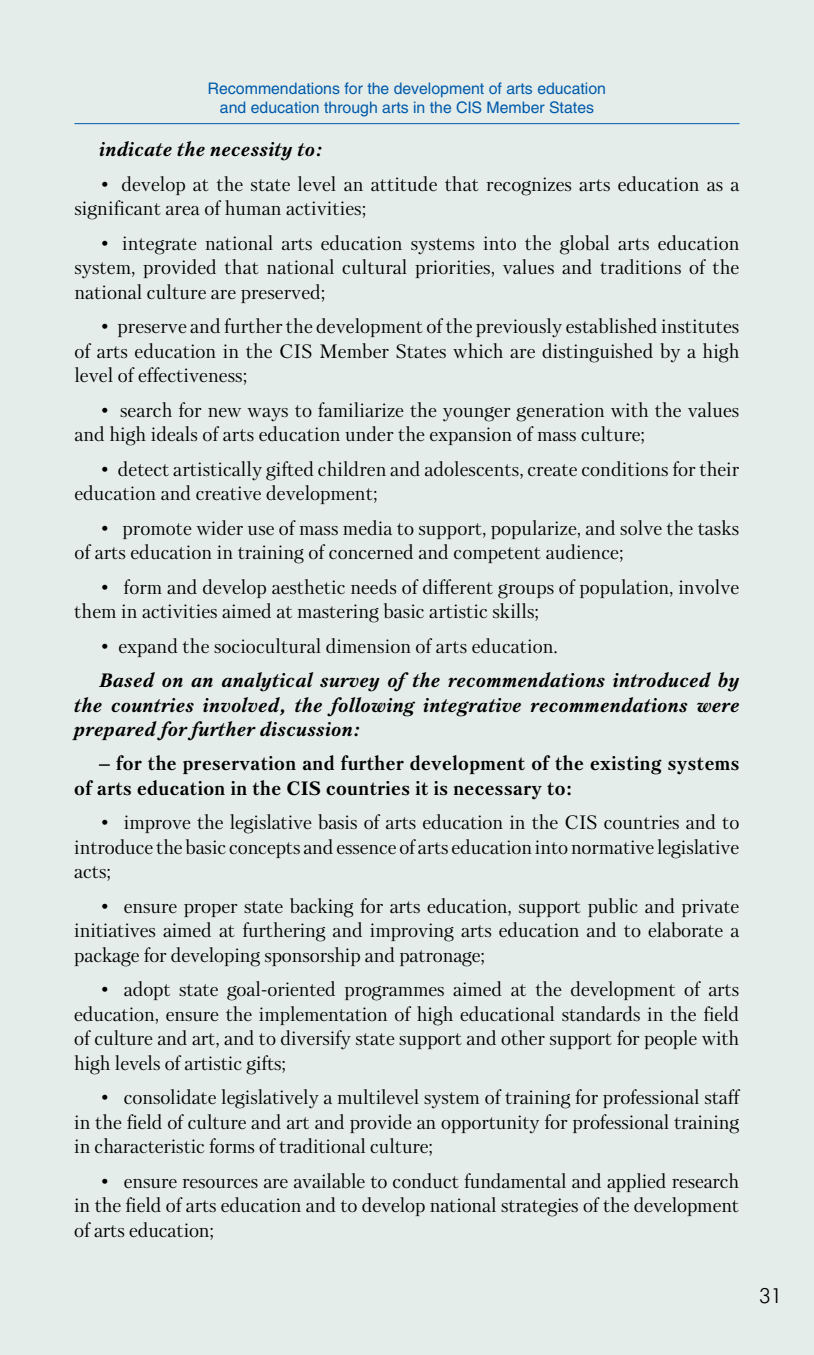
<style>
.page{position:relative;width:814px;height:1355px;background:#fff}
.page>*{position:absolute;margin:0;border:0;box-sizing:border-box;transform-origin:0 0}
.t1{font:21px "Futuris C";color:#000}
.t2{font:19.25px/24.5px "Petersburg C";color:#000;text-align:justify}
.t3{font:italic 700 19.25px/24.5px "Petersburg C";letter-spacing:.02em;color:#000;text-align:justify}
.t4{font:700 19.25px/24.5px "Petersburg C";letter-spacing:.02em;color:#000}
.t5{font:15.75px/18.9px "Helios";color:#005baa;text-align:center}
.s1{font-family:"Helios";font-weight:400}
</style>
<div class="page">
<div style="left:0;top:0;width:814px;height:1354px;background:#e5edeb"></div>
<hr style="left:74px;top:123px;width:665px;height:1px;background:#005baa">
<p class="t5" style="left:208px;top:79px;width:399px">Recommendations for the development of arts education and education through arts in the cis member states</p>
<p class="t3" style="left:99px;top:137px;width:224px">indicate the necessity to:</p>
<p class="t2" style="left:74px;top:172px;width:666px;text-indent:25px">• develop at the state level an attitude that recognizes arts education as a significant area of human activities;</p>
<p class="t2" style="left:74px;top:230px;width:666px;text-indent:25px">• integrate national arts education systems into the global arts education system, provided that national cultural priorities, values and traditions of the national culture are preserved;</p>
<p class="t2" style="left:74px;top:314px;width:666px;text-indent:25px">• preserve and further the development of the previously established institutes of arts education in the CIS Member States which are distinguished by a high level of effectiveness;</p>
<p class="t2" style="left:74px;top:397px;width:666px;text-indent:25px">• search for new ways to familiarize the younger generation with the values and high ideals of arts education under the expansion of mass culture;</p>
<p class="t2" style="left:74px;top:456px;width:666px;text-indent:25px">• detect artistically gifted children and adolescents, create conditions for their education and creative development;</p>
<p class="t2" style="left:74px;top:515px;width:666px;text-indent:25px">• promote wider use of mass media to support, popularize, and solve the tasks of arts education in training of concerned and competent audience;</p>
<p class="t2" style="left:74px;top:574px;width:666px;text-indent:25px">• form and develop aesthetic needs of different groups of population, involve them in activities aimed at mastering basic artistic skills;</p>
<p class="t2" style="left:99px;top:633px;width:460px">• expand the sociocultural dimension of arts education.</p>
<p class="t3" style="left:74px;top:668px;width:666px;text-indent:25px">Based on an analytical survey of the recommendations introduced by the countries involved, the following integrative recommendations were prepared for further discussion:</p>
<p class="t4" style="left:74px;top:751px;width:666px;text-indent:25px"><span class="s1">–</span> for the preservation and further development of the existing systems of arts education in the CIS countries it is necessary to:</p>
<p class="t2" style="left:74px;top:810px;width:666px;text-indent:25px">• improve the legislative basis of arts education in the CIS countries and to introduce the basic concepts and essence of arts education into normative legislative acts;</p>
<p class="t2" style="left:74px;top:893px;width:666px;text-indent:25px">• ensure proper state backing for arts education, support public and private initiatives aimed at furthering and improving arts education and to elaborate a package for developing sponsorship and patronage;</p>
<p class="t2" style="left:74px;top:977px;width:666px;text-indent:25px">• adopt state goal-oriented programmes aimed at the development of arts education, ensure the implementation of high educational standards in the field of culture and art, and to diversify state support and other support for people with high levels of artistic gifts;</p>
<p class="t2" style="left:74px;top:1085px;width:666px;text-indent:25px">• consolidate legislatively a multilevel system of training for professional staff in the field of culture and art and provide an opportunity for professional training in characteristic forms of traditional culture;</p>
<p class="t2" style="left:74px;top:1168px;width:666px;text-indent:25px">• ensure resources are available to conduct fundamental and applied research in the field of arts education and to develop national strategies of the development of arts education;</p>
<p class="t1" style="left:759px;top:1284px;width:25px">31</p>
</div>
